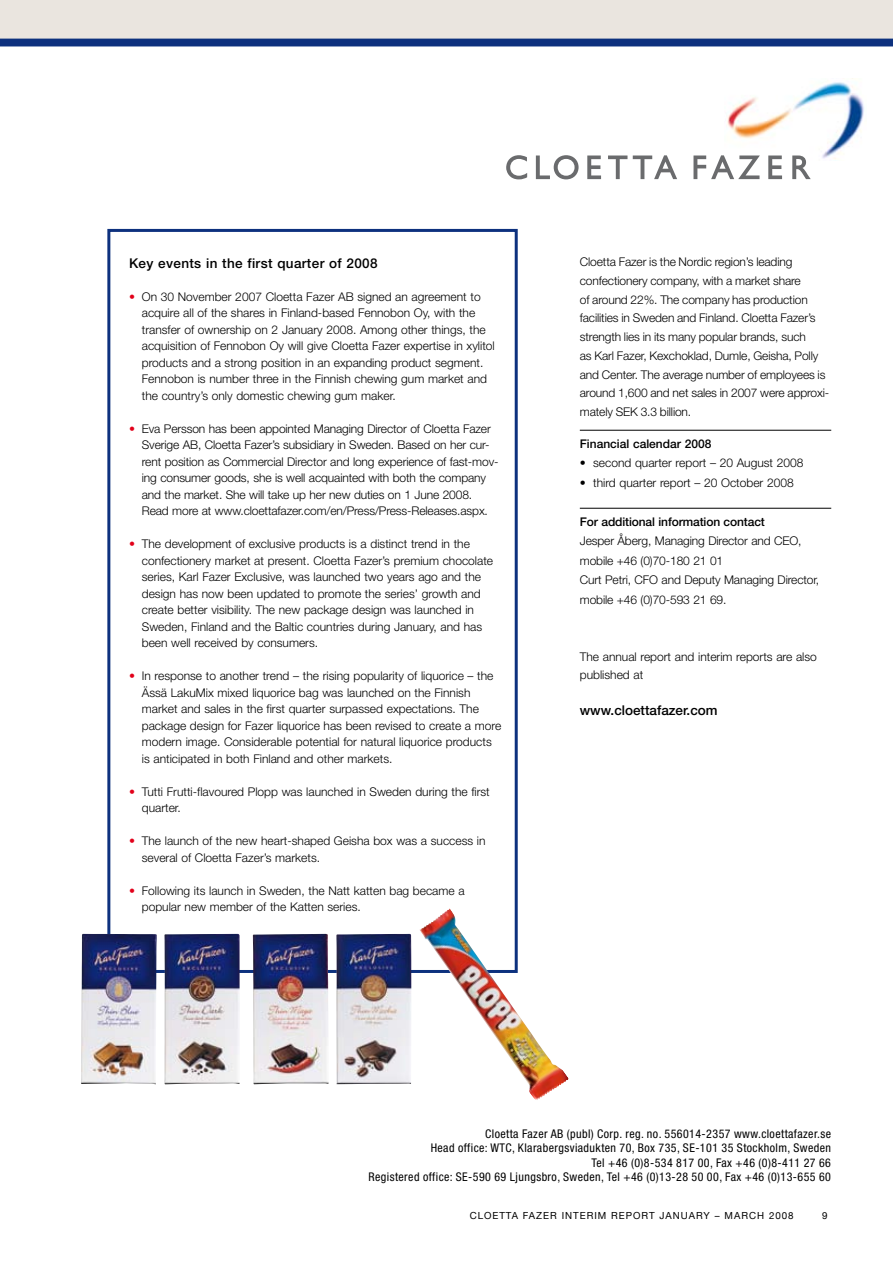
<style>
.page{position:relative;width:893px;height:1263px;background:#fff}
.page>*{position:absolute;margin:0;border:0;box-sizing:border-box;transform-origin:0 0}
.t1{font:500 13.5px "Helvetica Neue";letter-spacing:.025em;color:#000}
.t2{font:500 13.5px "Helvetica Neue";color:#000}
.t3{font:300 12px/16.5px "Helvetica Neue";color:#000}
.t4{font:condensed 12px/14.4px "Helvetica Neue";letter-spacing:.035em;color:#000;text-align:right}
.t5{font:500 12px "Helvetica Neue";letter-spacing:-.01em;color:#000}
.t6{font:9.75px "Helvetica Neue";letter-spacing:.1em;color:#000}
.s1{font-stretch:condensed;color:#e2001a}
</style>
<div class="page">
<div style="left:0;top:0;width:893px;height:43px;background:#eae5df"></div>
<div style="left:107px;top:229px;width:411px;height:744px;border:3px solid #0d317e"></div>
<hr style="left:580px;top:430px;width:251px;height:1px;background:#000">
<hr style="left:580px;top:508px;width:251px;height:1px;background:#000">
<img style="left:727px;top:78px;width:137px;height:81px">
<svg style="left:506px;top:155px;width:21px;height:24px"></svg>
<svg style="left:536px;top:155px;width:43px;height:24px"></svg>
<svg style="left:587px;top:155px;width:14px;height:24px"></svg>
<svg style="left:608px;top:155px;width:19px;height:24px"></svg>
<svg style="left:633px;top:155px;width:44px;height:24px"></svg>
<svg style="left:693px;top:155px;width:67px;height:24px"></svg>
<svg style="left:768px;top:155px;width:14px;height:24px"></svg>
<svg style="left:792px;top:155px;width:19px;height:24px"></svg>
<div style="left:0;top:39px;width:893px;height:7px;background:#0d317e"></div>
<img style="left:81px;top:934px;width:76px;height:150px">
<img style="left:164px;top:934px;width:76px;height:150px">
<img style="left:253px;top:934px;width:76px;height:150px">
<img style="left:336px;top:934px;width:75px;height:150px">
<img style="left:419px;top:908px;width:150px;height:192px">
<p class="t1" style="left:129px;top:255px;width:250px">Key events in the first quarter of 2008</p>
<p class="t3" style="left:142px;top:288px;width:354px;text-indent:-13px"><span class="s1">•</span> On 30 November 2007 Cloetta Fazer AB signed an agreement to acquire all of the shares in Finland-based Fennobon Oy, with the transfer of ownership on 2 January 2008. Among other things, the acquisition of Fennobon Oy will give Cloetta Fazer expertise in xylitol products and a strong position in an expanding product segment.<br>Fennobon is number three in the Finnish chewing gum market and the country’s only domestic chewing gum maker.</p>
<p class="t3" style="left:142px;top:420px;width:358px;text-indent:-13px"><span class="s1">•</span> Eva Persson has been appointed Managing Director of Cloetta Fazer Sverige AB, Cloetta Fazer’s subsidiary in Sweden. Based on her cur&shy;rent position as Commercial Director and long experience of fast-mov&shy;ing consumer goods, she is well acquainted with both the company and the market. She will take up her new duties on 1 June 2008.<br>Read more at www.cloettafazer.com/en/Press/Press-Releases.aspx.</p>
<p class="t3" style="left:142px;top:535px;width:353px;text-indent:-13px"><span class="s1">•</span> The development of exclusive products is a distinct trend in the confectionery market at present. Cloetta Fazer’s premium chocolate series, Karl Fazer Exclusive, was launched two years ago and the design has now been updated to promote the series’ growth and create better visibility. The new package design was launched in Sweden, Finland and the Baltic countries during January, and has been well received by consumers.</p>
<p class="t3" style="left:142px;top:667px;width:361px;text-indent:-13px"><span class="s1">•</span> In response to another trend – the rising popularity of liquorice – the Ässä LakuMix mixed liquorice bag was launched on the Finnish market and sales in the first quarter surpassed expectations. The package design for Fazer liquorice has been revised to create a more modern image. Considerable potential for natural liquorice products is anticipated in both Finland and other markets.</p>
<p class="t3" style="left:142px;top:783px;width:349px;text-indent:-13px"><span class="s1">•</span> Tutti Frutti-flavoured Plopp was launched in Sweden during the first quarter.</p>
<p class="t3" style="left:142px;top:832px;width:345px;text-indent:-13px"><span class="s1">•</span> The launch of the new heart-shaped Geisha box was a success in several of Cloetta Fazer’s markets.</p>
<p class="t3" style="left:142px;top:882px;width:324px;text-indent:-13px"><span class="s1">•</span> Following its launch in Sweden, the Natt katten bag became a popular new member of the Katten series.</p>
<p class="t3" style="left:580px;top:252px;width:251px;line-height:18.8px">Cloetta Fazer is the Nordic region’s leading confectionery company, with a market share<br>of around 22%. The company has production facilities in Sweden and Finland. Cloetta Fazer’s strength lies in its many popular brands, such<br>as Karl Fazer, Kexchoklad, Dumle, Geisha, Polly and Center. The average number of employees is around 1,600 and net sales in 2007 were approxi&shy;mately SEK 3.3 billion.</p>
<p class="t5" style="left:580px;top:436px;width:133px">Financial calendar 2008</p>
<p class="t3" style="left:580px;top:454px;width:225px">• second quarter report – 20 August 2008</p>
<p class="t3" style="left:580px;top:474px;width:215px">• third quarter report – 20 October 2008</p>
<p class="t5" style="left:580px;top:514px;width:187px">For additional information contact</p>
<p class="t3" style="left:580px;top:531px;width:241px;line-height:19.5px">Jesper Åberg, Managing Director and CEO, mobile +46 (0)70-180 21 01<br>Curt Petri, CFO and Deputy Managing Director, mobile +46 (0)70-593 21 69.</p>
<p class="t3" style="left:580px;top:647px;width:239px;line-height:18px">The annual report and interim reports are also published at</p>
<p class="t2" style="left:580px;top:702px;width:139px">www.cloettafazer.com</p>
<p class="t4" style="left:368px;top:1126px;width:464px">Cloetta Fazer AB (publ) Corp. reg. no. 556014-2357 www.cloettafazer.se<br>Head office: WTC, Klarabergsviadukten 70, Box 735, SE-101 35 Stockholm, Sweden<br>Tel +46 (0)8-534 817 00, Fax +46 (0)8-411 27 66<br>Registered office: SE-590 69 Ljungsbro, Sweden, Tel +46 (0)13-28 50 00, Fax +46 (0)13-655 60</p>
<p class="t6" style="left:470px;top:1209px;width:111px">CLOETTA FAZER INTERI</p>
<p class="t6" style="left:598px;top:1209px;width:44px">M REPORT</p>
<p class="t6" style="left:660px;top:1209px;width:74px">JANUARY – MARC</p>
<p class="t6" style="left:757px;top:1209px;width:38px">H 2008</p>
</div>
